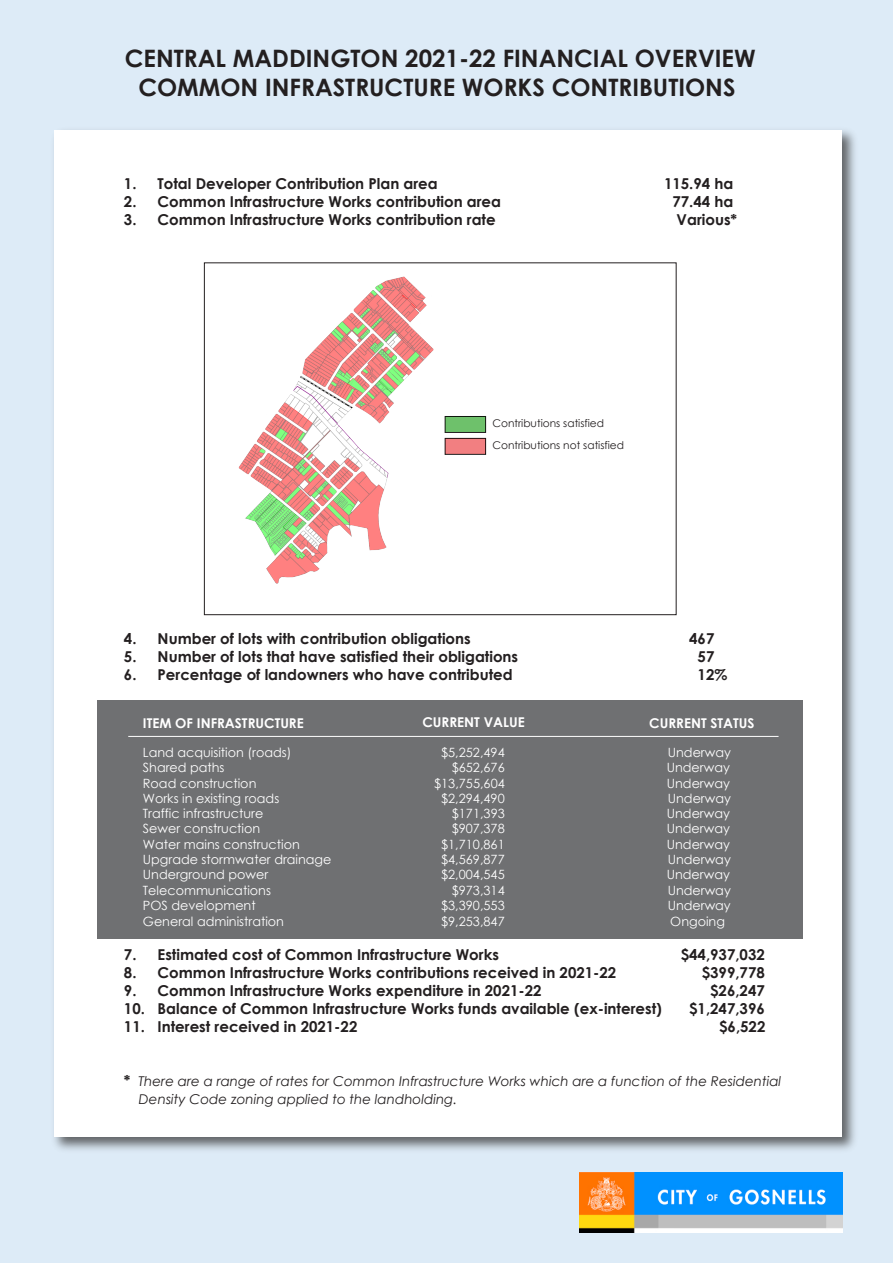
<style>
.page{position:relative;width:893px;height:1263px;background:#ddebf7}
.page>*{position:absolute;margin:0;border:0;box-sizing:border-box;transform-origin:0 0}
.t1{font:700 24px/28.8px "Century Gothic";color:#231f20;text-align:center}
.t2{font:700 15px "Century Gothic";color:#231f20}
.t3{font:italic 13.5px/18px "Century Gothic";color:#231f20}
.t4{font:700 13.5px "Century Gothic";color:#fff}
.t5{font:12.75px "Century Gothic";color:#fff}
.t6{font:10.65px/21.9px "Century Gothic";color:#231f20}
.s1{font-weight:700;font-style:normal;font-size:15px}
</style>
<div class="page">
<img style="left:54px;top:130px;width:801px;height:1020px">
<div style="left:54px;top:130px;width:787px;height:1007px;background:#fff"></div>
<div style="left:98px;top:700px;width:705px;height:238px;background:#6f7072"></div>
<hr style="left:128px;top:736px;width:650px;height:1px;background:#fff">
<img style="left:579px;top:1172px;width:263px;height:60px">
<img style="left:238px;top:277px;width:196px;height:307px">
<div style="left:445px;top:416px;width:41px;height:17px;border:1px solid #231f20"></div>
<div style="left:445px;top:438px;width:41px;height:17px;border:1px solid #231f20"></div>
<div style="left:445px;top:416px;width:41px;height:16px;background:#6ec16b"></div>
<div style="left:445px;top:438px;width:41px;height:16px;background:#f27f81"></div>
<h1 class="t1" style="left:125px;top:43px;width:632px">CENTRAL MADDINGTON 2021-22 FINANCIAL OVERVIEW<br>COMMON INFRASTRUCTURE WORKS CONTRIBUTIONS</h1>
<p class="t2" style="left:124px;top:172px;width:315px">1. Total Developer Contribution Plan area</p>
<p class="t2" style="left:664px;top:172px;width:71px">115.94 ha</p>
<p class="t2" style="left:124px;top:190px;width:379px">2. Common Infrastructure Works contribution area</p>
<p class="t2" style="left:672px;top:190px;width:62px">77.44 ha</p>
<p class="t2" style="left:124px;top:208px;width:373px">3. Common Infrastructure Works contribution rate</p>
<p class="t2" style="left:677px;top:208px;width:62px">Various*</p>
<p class="t6" style="left:492px;top:412px;width:133px">Contributions satisfied<br>Contributions not satisfied</p>
<p class="t2" style="left:124px;top:627px;width:348px">4. Number of lots with contribution obligations</p>
<p class="t2" style="left:689px;top:627px;width:27px">467</p>
<p class="t2" style="left:124px;top:645px;width:396px">5. Number of lots that have satisfied their obligations</p>
<p class="t2" style="left:698px;top:645px;width:18px">57</p>
<p class="t2" style="left:124px;top:663px;width:390px">6. Percentage of landowners who have contributed</p>
<p class="t2" style="left:698px;top:663px;width:31px">12%</p>
<p class="t4" style="left:143px;top:712px;width:162px">ITEM OF INFRASTRUCTURE</p>
<p class="t4" style="left:422px;top:712px;width:104px">CURRENT VALUE</p>
<p class="t4" style="left:649px;top:712px;width:107px">CURRENT STATUS</p>
<p class="t5" style="left:143px;top:743px;width:150px">Land acquisition (roads)</p>
<p class="t5" style="left:441px;top:743px;width:65px">$5,252,494</p>
<p class="t5" style="left:668px;top:743px;width:65px">Underway</p>
<p class="t5" style="left:143px;top:759px;width:83px">Shared paths</p>
<p class="t5" style="left:452px;top:759px;width:54px">$652,676</p>
<p class="t5" style="left:667px;top:759px;width:65px">Underway</p>
<p class="t5" style="left:143px;top:774px;width:115px">Road construction</p>
<p class="t5" style="left:434px;top:774px;width:72px">$13,755,604</p>
<p class="t5" style="left:667px;top:774px;width:65px">Underway</p>
<p class="t5" style="left:143px;top:789px;width:138px">Works in existing roads</p>
<p class="t5" style="left:441px;top:789px;width:65px">$2,294,490</p>
<p class="t5" style="left:668px;top:789px;width:65px">Underway</p>
<p class="t5" style="left:143px;top:805px;width:122px">Traffic infrastructure</p>
<p class="t5" style="left:452px;top:805px;width:54px">$171,393</p>
<p class="t5" style="left:667px;top:805px;width:65px">Underway</p>
<p class="t5" style="left:143px;top:820px;width:119px">Sewer construction</p>
<p class="t5" style="left:452px;top:820px;width:54px">$907,378</p>
<p class="t5" style="left:667px;top:820px;width:65px">Underway</p>
<p class="t5" style="left:143px;top:835px;width:158px">Water mains construction</p>
<p class="t5" style="left:441px;top:835px;width:65px">$1,710,861</p>
<p class="t5" style="left:667px;top:835px;width:65px">Underway</p>
<p class="t5" style="left:143px;top:850px;width:190px">Upgrade stormwater drainage</p>
<p class="t5" style="left:441px;top:850px;width:65px">$4,569,877</p>
<p class="t5" style="left:668px;top:850px;width:65px">Underway</p>
<p class="t5" style="left:143px;top:866px;width:127px">Underground power</p>
<p class="t5" style="left:441px;top:866px;width:65px">$2,004,545</p>
<p class="t5" style="left:667px;top:866px;width:65px">Underway</p>
<p class="t5" style="left:143px;top:881px;width:130px">Telecommunications</p>
<p class="t5" style="left:452px;top:881px;width:54px">$973,314</p>
<p class="t5" style="left:668px;top:881px;width:65px">Underway</p>
<p class="t5" style="left:143px;top:896px;width:114px">POS development</p>
<p class="t5" style="left:441px;top:896px;width:65px">$3,390,553</p>
<p class="t5" style="left:668px;top:896px;width:65px">Underway</p>
<p class="t5" style="left:143px;top:913px;width:143px">General administration</p>
<p class="t5" style="left:441px;top:913px;width:65px">$9,253,847</p>
<p class="t5" style="left:670px;top:913px;width:56px">Ongoing</p>
<p class="t2" style="left:124px;top:943px;width:376px">7. Estimated cost of Common Infrastructure Works</p>
<p class="t2" style="left:681px;top:943px;width:86px">$44,937,032</p>
<p class="t2" style="left:124px;top:961px;width:494px">8. Common Infrastructure Works contributions received in 2021-22</p>
<p class="t2" style="left:702px;top:961px;width:65px">$399,778</p>
<p class="t2" style="left:124px;top:979px;width:419px">9. Common Infrastructure Works expenditure in 2021-22</p>
<p class="t2" style="left:710px;top:979px;width:56px">$26,247</p>
<p class="t2" style="left:124px;top:997px;width:539px">10. Balance of Common Infrastructure Works funds available (ex-interest)</p>
<p class="t2" style="left:689px;top:997px;width:77px">$1,247,396</p>
<p class="t2" style="left:124px;top:1015px;width:235px">11. Interest received in 2021-22</p>
<p class="t2" style="left:719px;top:1015px;width:48px">$6,522</p>
<p class="t3" style="left:139px;top:1072px;width:644px;text-indent:-15px"><span class="s1">*</span> There are a range of rates for Common Infrastructure Works which are a function of the Residential<br>Density Code zoning applied to the landholding.</p>
</div>
